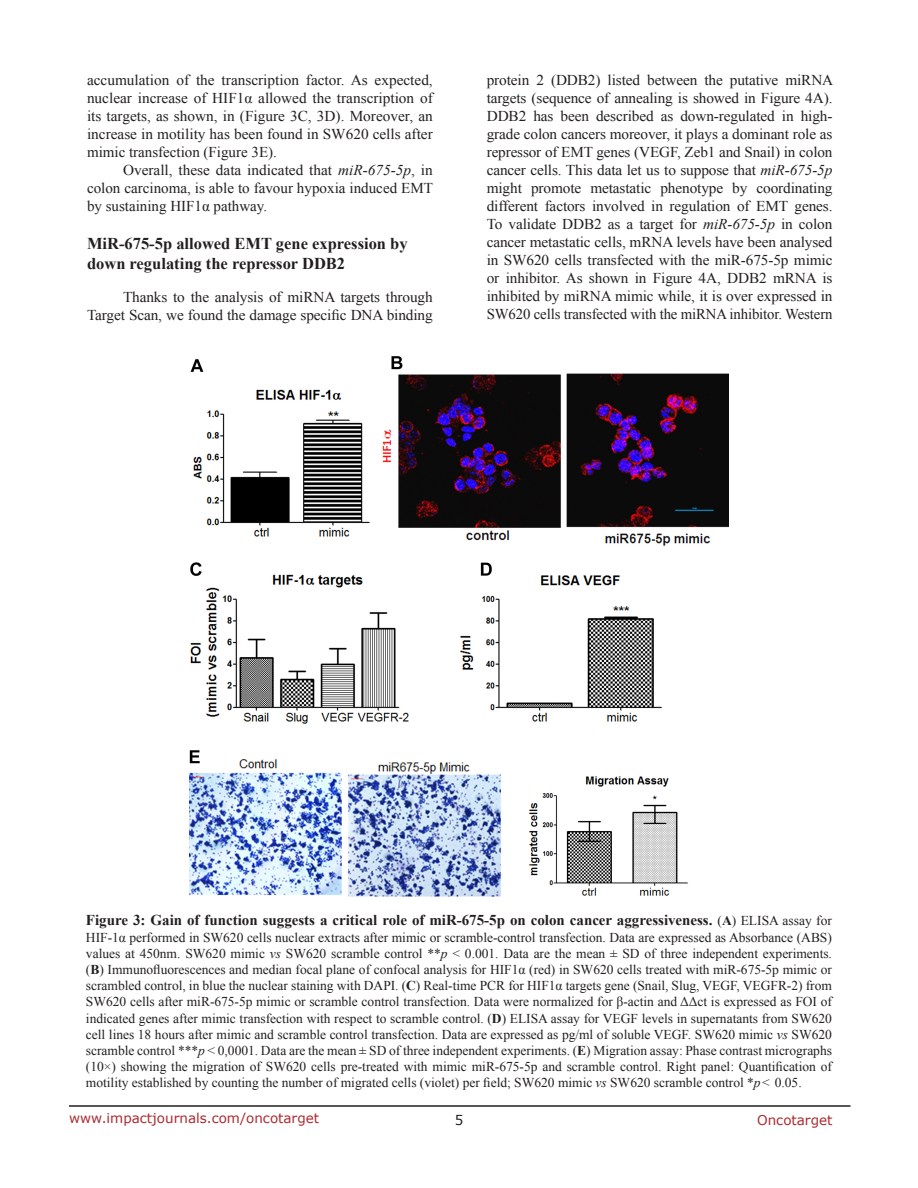
<style>
.page{position:relative;width:918px;height:1188px;background:#fff}
.page>*{position:absolute;margin:0;border:0;box-sizing:border-box;transform-origin:0 0}
.SubHeading_middle{font:700 16.5px/19.8px "Times New Roman";color:#231f20}
.BodyText{font:15px/18px "Times New Roman";letter-spacing:-.01em;color:#231f20;text-align:justify}
.FigureText{font:700 15px "Times New Roman";color:#231f20}
.FigureText-2{font:13.5px/16.2px "Times New Roman";color:#231f20;text-align:justify}
.t1{font:13.5px "Verdana";color:#ac2b31}
.t2{font:13.5px "Verdana";color:#231f20}
.s1{font-style:italic}
.s2{font-weight:400;font-size:13.5px}
.s3{font-size:13.5px}
.s4{font-weight:700}
</style>
<div class="page">
<hr style="left:69px;top:1105px;width:781px;height:2px;background:#231f20">
<img style="left:190px;top:357px;width:538px;height:539px">
<p class="BodyText" style="left:87px;top:71px;width:347px">accumulation of the transcription factor. As expected, nuclear increase of HIF1α allowed the transcription of its targets, as shown, in (Figure 3C, 3D). Moreover, an increase in motility has been found in SW620 cells after mimic transfection (Figure 3E).</p>
<p class="BodyText" style="left:87px;top:161px;width:348px;text-indent:36px">Overall, these data indicated that <span class="s1">miR-675-5p</span>, in colon carcinoma, is able to favour hypoxia induced EMT by sustaining HIF1α pathway.</p>
<p class="SubHeading_middle" style="left:87px;top:233px;width:322px">MiR-675-5p allowed EMT gene expression by down regulating the repressor DDB2</p>
<p class="BodyText" style="left:87px;top:288px;width:347px;text-align:right">Thanks to the analysis of miRNA targets through<br>Target Scan, we found the damage specific DNA binding</p>
<p class="BodyText" style="left:487px;top:71px;width:348px">protein 2 (DDB2) listed between the putative miRNA targets (sequence of annealing is showed in Figure 4A).<br>DDB2 has been described as down-regulated in high&shy;grade colon cancers moreover, it plays a dominant role as repressor of EMT genes (VEGF, Zeb1 and Snail) in colon cancer cells. This data let us to suppose that <span class="s1">miR-675-5p </span>might promote metastatic phenotype by coordinating different factors involved in regulation of EMT genes.<br>To validate DDB2 as a target for <span class="s1">miR-675-5p</span> in colon cancer metastatic cells, mRNA levels have been analysed in SW620 cells transfected with the miR-675-5p mimic or inhibitor. As shown in Figure 4A, DDB2 mRNA is inhibited by miRNA mimic while, it is over expressed in SW620 cells transfected with the miRNA inhibitor. Western</p>
<p class="FigureText" style="left:86px;top:910px;width:747px">Figure 3: Gain of function suggests a critical role of miR-675-5p on colon cancer aggressiveness. <span class="s2">(</span><span class="s3">A</span><span class="s2">) ELISA assay for</span></p>
<p class="FigureText-2" style="left:86px;top:929px;width:748px">HIF-1α performed in SW620 cells nuclear extracts after mimic or scramble-control transfection. Data are expressed as Absorbance (ABS) values at 450nm. SW620 mimic <span class="s1">vs</span> SW620 scramble control **<span class="s1">p</span> &lt; 0.001. Data are the mean ± SD of three independent experiments. (<span class="s4">B</span>) Immunofluorescences and median focal plane of confocal analysis for HIF1α (red) in SW620 cells treated with miR-675-5p mimic or scrambled control, in blue the nuclear staining with DAPI. (<span class="s4">C</span>) Real-time PCR for HIF1α targets gene (Snail, Slug, VEGF, VEGFR-2) from SW620 cells after miR-675-5p mimic or scramble control transfection. Data were normalized for β-actin and ΔΔct is expressed as FOI of indicated genes after mimic transfection with respect to scramble control. (<span class="s4">D</span>) ELISA assay for VEGF levels in supernatants from SW620 cell lines 18 hours after mimic and scramble control transfection. Data are expressed as pg/ml of soluble VEGF. SW620 mimic <span class="s1">vs</span> SW620 scramble control ***<span class="s1">p</span> &lt; 0,0001. Data are the mean ± SD of three independent experiments. (<span class="s4">E</span>) Migration assay: Phase contrast micrographs (10×) showing the migration of SW620 cells pre-treated with mimic miR-675-5p and scramble control. Right panel: Quantification of motility established by counting the number of migrated cells (violet) per field; SW620 mimic <span class="s1">vs</span> SW620 scramble control *<span class="s1">p</span>&lt; 0.05.</p>
<p class="t1" style="left:69px;top:1109px;width:252px">www.impactjournals.com/oncotarget</p>
<p class="t2" style="left:455px;top:1111px;width:10px">5</p>
<p class="t1" style="left:757px;top:1111px;width:77px">Oncotarget</p>
</div>
